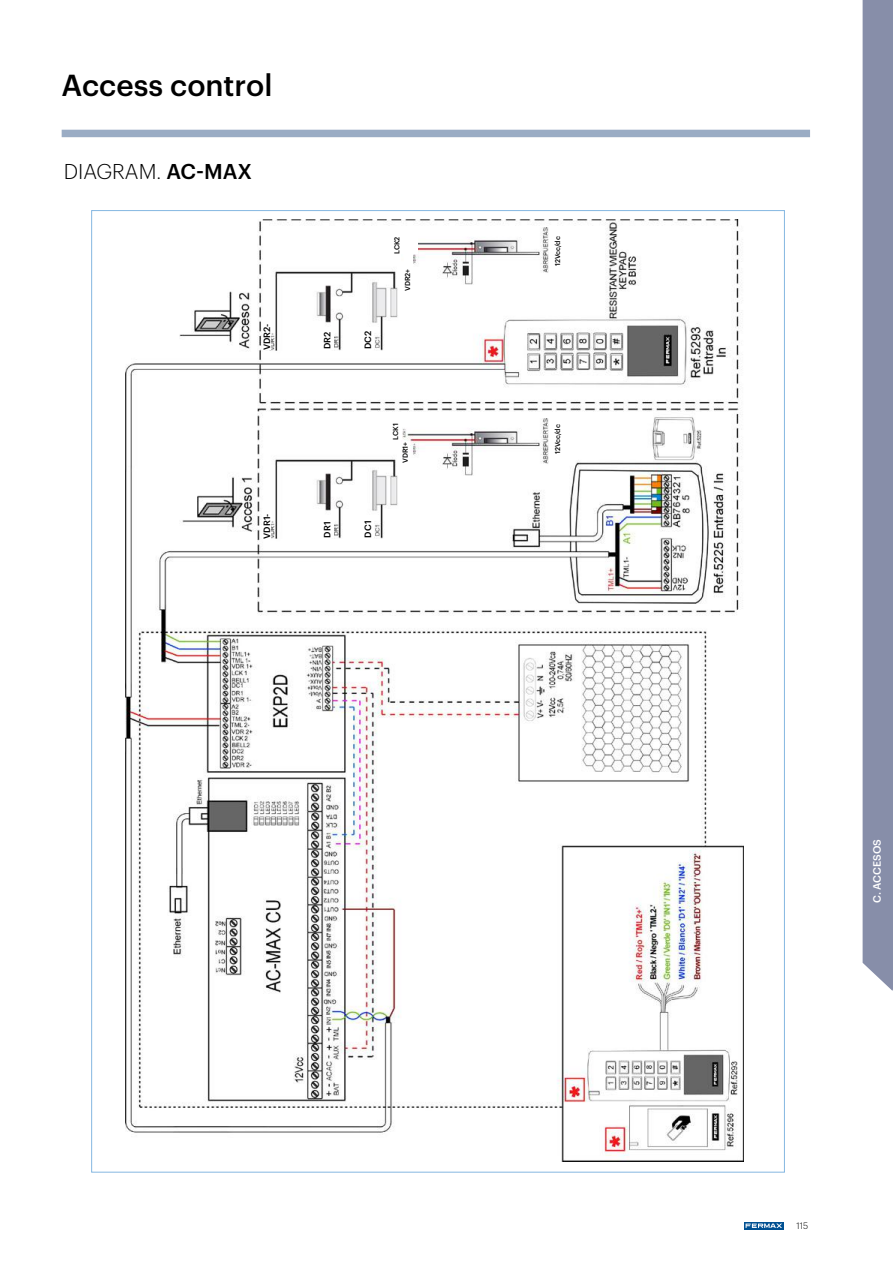
<style>
.page{position:relative;width:893px;height:1263px;background:#fff}
.page>*{position:absolute;margin:0;border:0;box-sizing:border-box;transform-origin:0 0}
.t1{font:500 29.7px "Graphik";color:#000}
.t2{font:300 21px "Graphik";color:#000}
.t3{font:500 10.5px "Graphik";color:#fff}
.t4{font:500 9px "Graphik";color:#000}
.t5{font:300 9px "Graphik";color:#000}
.t6{font:500 7.05px "Graphik";color:#000}
.t7{font:500 6.9px "Graphik";color:#000}
.s1{font-weight:500}
</style>
<div class="page">
<svg style="left:744px;top:1222px;width:39px;height:7px"></svg>
<svg style="left:746px;top:1223px;width:36px;height:5px"></svg>
<img style="left:125px;top:220px;width:619px;height:941px">
<img style="left:265px;top:454px;width:134px;height:90px">
<img style="left:402px;top:418px;width:146px;height:57px">
<div style="left:392px;top:421px;width:9px;height:19px;background:#fff"></div>
<div style="left:402px;top:442px;width:8px;height:21px;background:#fff"></div>
<img style="left:402px;top:228px;width:146px;height:57px">
<div style="left:394px;top:229px;width:24px;height:25px;background:#fff"></div>
<div style="left:404px;top:251px;width:8px;height:40px;background:#fff"></div>
<img style="left:265px;top:266px;width:134px;height:90px">
<div style="left:323px;top:329px;width:10px;height:20px;background:#fff"></div>
<div style="left:323px;top:517px;width:10px;height:20px;background:#fff"></div>
<div style="left:263px;top:320px;width:8px;height:30px;background:#fff"></div>
<div style="left:263px;top:509px;width:8px;height:30px;background:#fff"></div>
<div style="left:364px;top:329px;width:10px;height:20px;background:#fff"></div>
<div style="left:364px;top:517px;width:10px;height:20px;background:#fff"></div>
<div style="left:62px;top:130px;width:748px;height:7px;background:#9aacc4"></div>
<div style="left:863px;top:0;width:30px;height:991px;background:#878ea9"></div>
<h1 class="t1" style="left:62px;top:63px;width:212px">Access control</h1>
<h2 class="t2" style="left:64px;top:156px;width:190px">DIAGRAM. <span class="s1">AC-MAX</span></h2>
<p class="t4" style="left:260px;top:350px;width:28px;rotate:-90deg">VDR2-</p>
<p class="t4" style="left:260px;top:539px;width:27px;rotate:-90deg">VDR1-</p>
<p class="t4" style="left:320px;top:349px;width:19px;rotate:-90deg">DR2</p>
<p class="t4" style="left:320px;top:537px;width:18px;rotate:-90deg">DR1</p>
<p class="t4" style="left:361px;top:349px;width:20px;rotate:-90deg">DC2</p>
<p class="t6" style="left:392px;top:254px;width:19px;rotate:-90deg">LCK2</p>
<p class="t6" style="left:402px;top:291px;width:24px;rotate:-90deg">VDR2+</p>
<p class="t6" style="left:390px;top:440px;width:18px;rotate:-90deg">LCK1</p>
<p class="t6" style="left:400px;top:463px;width:23px;rotate:-90deg">VDR1+</p>
<p class="t4" style="left:361px;top:537px;width:18px;rotate:-90deg">DC1</p>
<p class="t7" style="left:552px;top:266px;width:31px;rotate:-90deg">12Vcc/dc</p>
<p class="t7" style="left:552px;top:454px;width:31px;rotate:-90deg">12Vcc/dc</p>
<p class="t3" style="left:869px;top:903px;width:65px;rotate:-90deg">C. ACCESOS</p>
<p class="t5" style="left:797px;top:1219px;width:13px">115</p>
</div>
